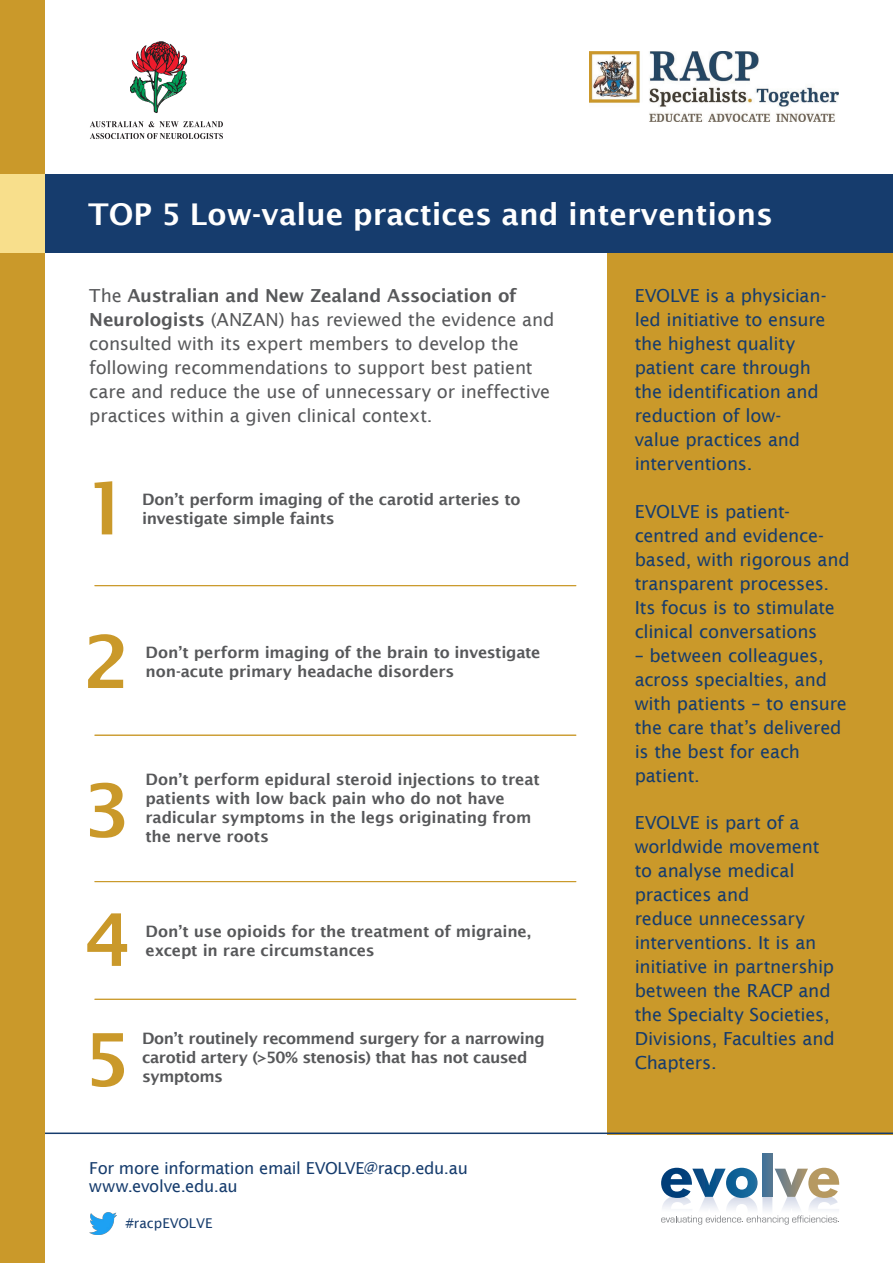
<style>
.page{position:relative;width:893px;height:1263px;background:#fff}
.page>*{position:absolute;margin:0;border:0;box-sizing:border-box;transform-origin:0 0}
.t1{font:600 72.6px/151.1px "Lucida Sans";color:#ca992a;text-align:justify}
.t2{font:600 30px "Lucida Sans";color:#fff}
.t3{font:18px/24px "Lucida Sans";letter-spacing:-.01em;color:#163c6d}
.t4{font:18px/24px "Lucida Sans";letter-spacing:-.01em;color:#57585a}
.t5{font:16.5px/18px "Lucida Sans";letter-spacing:-.02em;color:#163c6d}
.Numbered_text_10_5{font:600 15.75px/18.9px "Lucida Sans";letter-spacing:-.015em;color:#57585a}
.t6{font:13.5px "Lucida Sans";color:#163c6d}
.s1{font-weight:600}
</style>
<div class="page">
<div style="left:607px;top:253px;width:286px;height:881px;background:#ca992a"></div>
<div style="left:45px;top:174px;width:848px;height:79px;background:#163c6d"></div>
<hr style="left:0;top:1132px;width:893px;height:2px;background:#163c6d">
<div style="left:762px;top:1153px;width:10px;height:44px;background:#4a7495"></div>
<svg style="left:661px;top:1168px;width:178px;height:57px"></svg>
<img style="left:89px;top:1212px;width:27px;height:22px">
<div style="left:0;top:0;width:45px;height:1263px;background:#ca992a"></div>
<svg style="left:130px;top:41px;width:58px;height:72px"></svg>
<svg style="left:90px;top:121px;width:133px;height:6px"></svg>
<svg style="left:90px;top:133px;width:133px;height:6px"></svg>
<img style="left:590px;top:52px;width:249px;height:70px">
<div style="left:0;top:174px;width:45px;height:79px;background:#f8df8c"></div>
<hr style="left:95px;top:585px;width:481px;height:1px;background:#ca992a">
<hr style="left:95px;top:735px;width:481px;height:1px;background:#ca992a">
<hr style="left:95px;top:881px;width:481px;height:1px;background:#ca992a">
<hr style="left:95px;top:999px;width:481px;height:1px;background:#ca992a">
<h2 class="t2" style="left:88px;top:197px;width:686px">TOP 5 Low-value practices and interventions</h2>
<p class="t4" style="left:89px;top:284px;width:467px">The <span class="s1">Australian and New Zealand Association of Neurologists</span> (ANZAN) has reviewed the evidence and consulted with its expert members to develop the following recommendations to support best patient care and reduce the use of unnecessary or ineffective practices within a given clinical context.</p>
<h1 class="t1" style="left:84px;top:433px;width:48px">1<br>2<br>3</h1>
<p class="Numbered_text_10_5" style="left:142px;top:489px;width:380px">Don’t perform imaging of the carotid arteries to investigate simple faints</p>
<p class="Numbered_text_10_5" style="left:145px;top:643px;width:396px">Don’t perform imaging of the brain to investigate non-acute primary headache disorders</p>
<p class="Numbered_text_10_5" style="left:145px;top:770px;width:396px">Don’t perform epidural steroid injections to treat patients with low back pain who do not have radicular symptoms in the legs originating from the nerve roots</p>
<h1 class="t1" style="left:84px;top:880px;width:49px;line-height:119.9px">4<br>5</h1>
<p class="Numbered_text_10_5" style="left:145px;top:921px;width:387px">Don’t use opioids for the treatment of migraine, except in rare circumstances</p>
<p class="Numbered_text_10_5" style="left:142px;top:1029px;width:404px">Don’t routinely recommend surgery for a narrowing carotid artery (&gt;50% stenosis) that has not caused symptoms</p>
<p class="t5" style="left:89px;top:1159px;width:380px">For more information email EVOLVE@racp.edu.au www.evolve.edu.au</p>
<p class="t6" style="left:125px;top:1216px;width:88px">#racpEVOLVE</p>
<p class="t3" style="left:635px;top:284px;width:193px">EVOLVE is a physician&shy;led initiative to ensure the highest quality patient care through the identification and reduction of low&shy;value practices and interventions.</p>
<p class="t3" style="left:635px;top:499px;width:217px">EVOLVE is patient&shy;centred and evidence&shy;based, with rigorous and transparent processes.<br>Its focus is to stimulate clinical conversations</p>
<p class="t3" style="left:635px;top:643px;width:214px">– between colleagues, across specialties, and with patients – to ensure the care that’s delivered is the best for each patient.</p>
<p class="t3" style="left:635px;top:810px;width:202px">EVOLVE is part of a worldwide movement to analyse medical practices and<br>reduce unnecessary interventions. It is an initiative in partnership between the RACP and the Specialty Societies,<br>Divisions, Faculties and<br>Chapters.</p>
</div>
